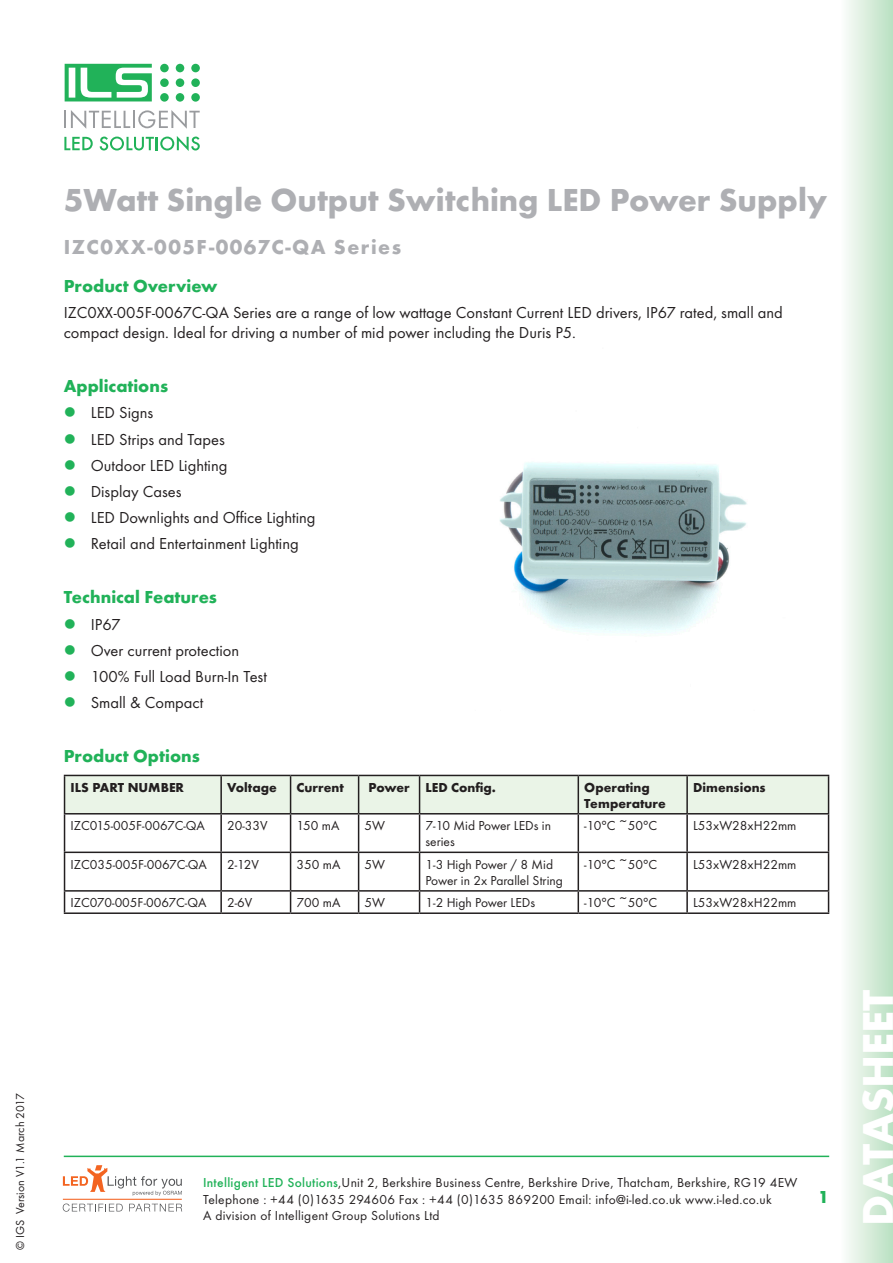
<style>
.page{position:relative;width:893px;height:1263px;background:#fff}
.page>*{position:absolute;margin:0;border:0;box-sizing:border-box;transform-origin:0 0}
.t1{font:700 45px "Futura T";color:#fff}
.t2{font:700 33px "Futura T";color:#aeafb3}
.t3{font:700 21px "Futura T";letter-spacing:.07em;color:#aeafb3}
.Bodytext{font:700 18px "Futura T";color:#21b259}
.Bodytext-2{font:16.5px/19.8px "Futura T";color:#231f20}
.t4{font:13.5px/16.2px "Futura T";color:#231f20}
.t5{font:13.5px/16.2px "Futura T";letter-spacing:.02em;color:#231f20}
.t6{font:700 13.5px/16.2px "Futura T";color:#231f20}
.t7{font:12px "Futura T";color:#231f20}
.s1{font-weight:500;color:#21b259}
</style>
<div class="page">
<svg style="left:64px;top:110px;width:136px;height:19px"></svg>
<div style="left:160px;top:64px;width:9px;height:8px;background:#21b259;border-radius:50%"></div>
<div style="left:176px;top:64px;width:8px;height:8px;background:#21b259;border-radius:50%"></div>
<div style="left:191px;top:64px;width:9px;height:8px;background:#21b259;border-radius:50%"></div>
<div style="left:160px;top:78px;width:9px;height:9px;background:#21b259;border-radius:50%"></div>
<div style="left:176px;top:78px;width:8px;height:9px;background:#21b259;border-radius:50%"></div>
<div style="left:191px;top:78px;width:9px;height:9px;background:#21b259;border-radius:50%"></div>
<div style="left:160px;top:93px;width:9px;height:9px;background:#21b259;border-radius:50%"></div>
<div style="left:176px;top:93px;width:8px;height:9px;background:#21b259;border-radius:50%"></div>
<div style="left:191px;top:93px;width:9px;height:9px;background:#21b259;border-radius:50%"></div>
<svg style="left:65px;top:64px;width:87px;height:37px"></svg>
<svg style="left:64px;top:137px;width:29px;height:13px"></svg>
<svg style="left:100px;top:136px;width:100px;height:15px"></svg>
<hr style="left:64px;top:1155px;width:765px;height:2px;background:#21b259">
<svg style="left:63px;top:1165px;width:119px;height:31px"></svg>
<svg style="left:63px;top:1203px;width:60px;height:8px"></svg>
<svg style="left:129px;top:1204px;width:53px;height:7px"></svg>
<hr style="left:63px;top:1199px;width:119px;height:1px;background:#f36421">
<div style="left:840px;top:0;width:53px;height:1263px;background:linear-gradient(to right,#fdfdfc,#b9e0c1)"></div>
<div style="left:65px;top:776px;width:763px;height:37px;background:#eaf4e7"></div>
<hr style="left:64px;top:775px;width:157px;height:1px;background:#231f20">
<hr style="left:64px;top:776px;width:1px;height:37px;background:#231f20">
<hr style="left:221px;top:775px;width:70px;height:1px;background:#231f20">
<hr style="left:220px;top:776px;width:2px;height:37px;background:#231f20">
<hr style="left:291px;top:775px;width:68px;height:1px;background:#231f20">
<hr style="left:290px;top:776px;width:1px;height:37px;background:#231f20">
<hr style="left:359px;top:775px;width:61px;height:1px;background:#231f20">
<hr style="left:358px;top:776px;width:1px;height:37px;background:#231f20">
<hr style="left:420px;top:775px;width:158px;height:1px;background:#231f20">
<hr style="left:419px;top:776px;width:1px;height:37px;background:#231f20">
<hr style="left:578px;top:775px;width:109px;height:1px;background:#231f20">
<hr style="left:578px;top:776px;width:1px;height:37px;background:#231f20">
<hr style="left:687px;top:775px;width:142px;height:1px;background:#231f20">
<hr style="left:686px;top:776px;width:2px;height:37px;background:#231f20">
<hr style="left:828px;top:776px;width:1px;height:37px;background:#231f20">
<hr style="left:64px;top:813px;width:157px;height:1px;background:#231f20">
<hr style="left:64px;top:814px;width:1px;height:37px;background:#231f20">
<hr style="left:221px;top:813px;width:70px;height:1px;background:#231f20">
<hr style="left:220px;top:814px;width:2px;height:37px;background:#231f20">
<hr style="left:291px;top:813px;width:68px;height:1px;background:#231f20">
<hr style="left:290px;top:814px;width:1px;height:37px;background:#231f20">
<hr style="left:359px;top:813px;width:61px;height:1px;background:#231f20">
<hr style="left:358px;top:814px;width:1px;height:37px;background:#231f20">
<hr style="left:420px;top:813px;width:158px;height:1px;background:#231f20">
<hr style="left:419px;top:814px;width:1px;height:37px;background:#231f20">
<hr style="left:578px;top:813px;width:109px;height:1px;background:#231f20">
<hr style="left:578px;top:814px;width:1px;height:37px;background:#231f20">
<hr style="left:687px;top:813px;width:142px;height:1px;background:#231f20">
<hr style="left:686px;top:814px;width:2px;height:37px;background:#231f20">
<hr style="left:828px;top:814px;width:1px;height:37px;background:#231f20">
<hr style="left:64px;top:851px;width:157px;height:2px;background:#231f20">
<hr style="left:64px;top:853px;width:1px;height:37px;background:#231f20">
<hr style="left:221px;top:851px;width:70px;height:2px;background:#231f20">
<hr style="left:220px;top:853px;width:2px;height:37px;background:#231f20">
<hr style="left:291px;top:851px;width:68px;height:2px;background:#231f20">
<hr style="left:290px;top:853px;width:1px;height:37px;background:#231f20">
<hr style="left:359px;top:851px;width:61px;height:2px;background:#231f20">
<hr style="left:358px;top:853px;width:1px;height:37px;background:#231f20">
<hr style="left:420px;top:851px;width:158px;height:2px;background:#231f20">
<hr style="left:419px;top:853px;width:1px;height:37px;background:#231f20">
<hr style="left:578px;top:851px;width:109px;height:2px;background:#231f20">
<hr style="left:578px;top:853px;width:1px;height:37px;background:#231f20">
<hr style="left:687px;top:851px;width:142px;height:2px;background:#231f20">
<hr style="left:686px;top:853px;width:2px;height:37px;background:#231f20">
<hr style="left:828px;top:853px;width:1px;height:37px;background:#231f20">
<hr style="left:64px;top:890px;width:157px;height:2px;background:#231f20">
<svg style="left:64px;top:892px;width:1px;height:20px"></svg>
<hr style="left:221px;top:890px;width:70px;height:2px;background:#231f20">
<hr style="left:220px;top:892px;width:2px;height:20px;background:#231f20">
<hr style="left:291px;top:890px;width:68px;height:2px;background:#231f20">
<svg style="left:290px;top:892px;width:1px;height:20px"></svg>
<hr style="left:359px;top:890px;width:61px;height:2px;background:#231f20">
<svg style="left:358px;top:892px;width:1px;height:20px"></svg>
<hr style="left:420px;top:890px;width:158px;height:2px;background:#231f20">
<svg style="left:419px;top:892px;width:1px;height:20px"></svg>
<hr style="left:578px;top:890px;width:109px;height:2px;background:#231f20">
<svg style="left:578px;top:892px;width:1px;height:20px"></svg>
<hr style="left:687px;top:890px;width:142px;height:2px;background:#231f20">
<hr style="left:686px;top:892px;width:2px;height:20px;background:#231f20">
<svg style="left:828px;top:892px;width:1px;height:20px"></svg>
<hr style="left:64px;top:912px;width:157px;height:2px;background:#231f20">
<hr style="left:221px;top:912px;width:70px;height:2px;background:#231f20">
<hr style="left:291px;top:912px;width:68px;height:2px;background:#231f20">
<hr style="left:359px;top:912px;width:61px;height:2px;background:#231f20">
<hr style="left:420px;top:912px;width:158px;height:2px;background:#231f20">
<hr style="left:578px;top:912px;width:109px;height:2px;background:#231f20">
<hr style="left:687px;top:912px;width:142px;height:2px;background:#231f20">
<img style="left:499px;top:462px;width:248px;height:172px">
<p class="t7" style="left:13px;top:1250px;width:158px;rotate:-90deg">© IGS Version V1.1 March 2017</p>
<p class="t2" style="left:64px;top:181px;width:765px">5Watt Single Output Switching LED Power Supply</p>
<p class="t3" style="left:64px;top:235px;width:339px">IZC0XX-005F-0067C-QA Series</p>
<p class="Bodytext" style="left:64px;top:275px;width:155px">Product Overview</p>
<p class="Bodytext-2" style="left:64px;top:303px;width:721px">IZC0XX-005F-0067C-QA Series are a range of low wattage Constant Current LED drivers, IP67 rated, small and compact design. Ideal for driving a number of mid power including the Duris P5.</p>
<p class="Bodytext" style="left:64px;top:376px;width:106px">Applications</p>
<p class="Bodytext-2" style="left:91px;top:403px;width:64px">LED Signs</p>
<p class="Bodytext-2" style="left:91px;top:429px;width:136px">LED Strips and Tapes</p>
<p class="Bodytext-2" style="left:91px;top:455px;width:138px">Outdoor LED Lighting</p>
<p class="Bodytext-2" style="left:91px;top:481px;width:92px">Display Cases</p>
<p class="Bodytext-2" style="left:91px;top:508px;width:226px">LED Downlights and Office Lighting</p>
<p class="Bodytext-2" style="left:91px;top:534px;width:210px">Retail and Entertainment Lighting</p>
<p class="Bodytext" style="left:64px;top:587px;width:155px">Technical Features</p>
<p class="Bodytext-2" style="left:91px;top:614px;width:31px">IP67</p>
<p class="Bodytext-2" style="left:91px;top:640px;width:150px">Over current protection</p>
<p class="Bodytext-2" style="left:91px;top:666px;width:178px">100% Full Load Burn-In Test</p>
<p class="Bodytext-2" style="left:91px;top:693px;width:114px">Small &amp; Compact</p>
<p class="Bodytext" style="left:64px;top:746px;width:138px">Product Options</p>
<p class="t6" style="left:71px;top:779px;width:115px">ILS PART NUMBER</p>
<p class="t6" style="left:227px;top:779px;width:51px">Voltage</p>
<p class="t6" style="left:297px;top:779px;width:49px">Current</p>
<p class="t6" style="left:368px;top:779px;width:43px">Power</p>
<p class="t6" style="left:426px;top:779px;width:72px">LED Config.</p>
<p class="t6" style="left:584px;top:779px;width:83px">Operating<br>Temperature</p>
<p class="t6" style="left:693px;top:779px;width:74px">Dimensions</p>
<p class="t4" style="left:71px;top:817px;width:136px">IZC015-005F-0067C-QA</p>
<p class="t4" style="left:227px;top:817px;width:42px">20-33V</p>
<p class="t4" style="left:297px;top:817px;width:44px">150 mA</p>
<p class="t4" style="left:365px;top:817px;width:22px">5W</p>
<p class="t4" style="left:426px;top:817px;width:127px">7-10 Mid Power LEDs in series</p>
<p class="t4" style="left:584px;top:817px;width:74px">-10°C ~50°C</p>
<p class="t4" style="left:693px;top:817px;width:105px">L53xW28xH22mm</p>
<p class="t4" style="left:71px;top:856px;width:138px">IZC035-005F-0067C-QA</p>
<p class="t4" style="left:227px;top:856px;width:33px">2-12V</p>
<p class="t4" style="left:297px;top:856px;width:45px">350 mA</p>
<p class="t4" style="left:365px;top:856px;width:22px">5W</p>
<p class="t4" style="left:426px;top:856px;width:139px">1-3 High Power / 8 Mid<br>Power in 2x Parallel String</p>
<p class="t4" style="left:584px;top:856px;width:74px">-10°C ~50°C</p>
<p class="t4" style="left:693px;top:856px;width:105px">L53xW28xH22mm</p>
<p class="t4" style="left:71px;top:894px;width:137px">IZC070-005F-0067C-QA</p>
<p class="t4" style="left:227px;top:894px;width:27px">2-6V</p>
<p class="t4" style="left:297px;top:894px;width:45px">700 mA</p>
<p class="t4" style="left:365px;top:894px;width:22px">5W</p>
<p class="t4" style="left:426px;top:894px;width:111px">1-2 High Power LEDs</p>
<p class="t4" style="left:584px;top:894px;width:74px">-10°C ~50°C</p>
<p class="t4" style="left:693px;top:894px;width:105px">L53xW28xH22mm</p>
<p class="t5" style="left:203px;top:1175px;width:596px"><span class="s1">Intelligent LED Solutions</span>,Unit 2, Berkshire Business Centre, Berkshire Drive, Thatcham, Berkshire, RG19 4EW<br>Telephone : +44 (0)1635 294606 Fax : +44 (0)1635 869200 Email: info@i-led.co.uk www.i-led.co.uk<br>A division of Intelligent Group Solutions Ltd</p>
<p class="Bodytext" style="left:818px;top:1186px;width:12px">1</p>
<h1 class="t1" style="left:851px;top:1226px;width:238px;rotate:-90deg">DATASHEET</h1>
</div>
